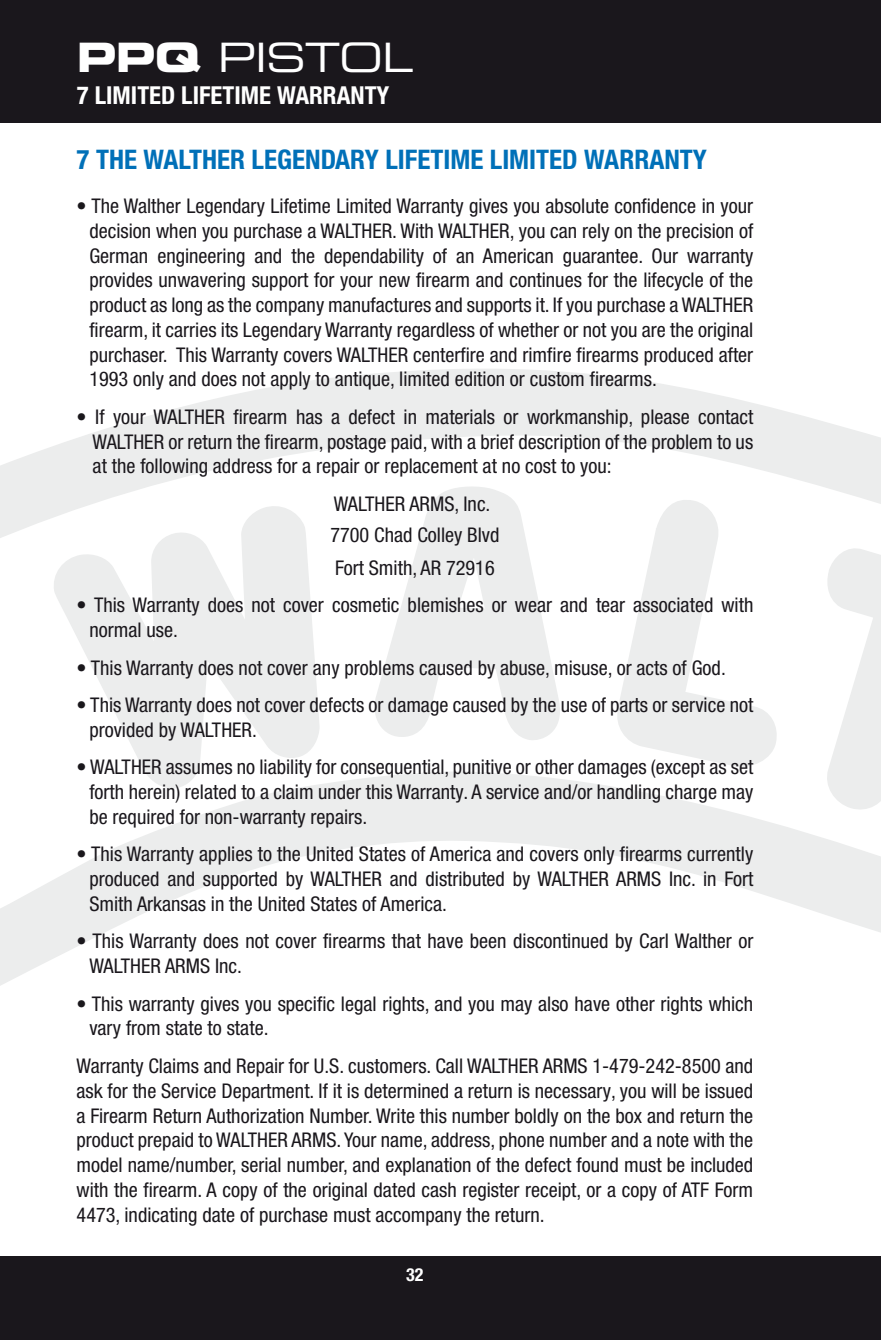
<style>
.page{position:relative;width:881px;height:1340px;background:#fff}
.page>*{position:absolute;margin:0;border:0;box-sizing:border-box;transform-origin:0 0}
.t1{font:40.5px "Eurostile LT Std Ex 2";letter-spacing:-.025em;color:#fff}
.t2{font:700 condensed 27px "Helvetica Neue LT Pro";color:#0070b8}
.t3{font:700 condensed 24.75px "Helvetica Neue LT Pro";color:#fff}
.t4{font:condensed 20.25px/24.8px "Helvetica Neue LT Pro";color:#1a171c;text-align:justify}
.t5{font:700 condensed 18px "Helvetica Neue LT Pro";color:#fff}
.s1{font-family:"Eurostile LT Std Bold Ex 2"}
</style>
<div class="page">
<div style="left:0;top:0;width:880px;height:123px;background:#1a171c"></div>
<div style="left:0;top:1256px;width:880px;height:83px;background:#1a171c"></div>
<svg style="left:0;top:369px;width:880px;height:617px"></svg>
<svg style="left:51px;top:502px;width:268px;height:288px;fill:#eceded"></svg>
<svg style="left:369px;top:485px;width:196px;height:256px;fill:#eceded"></svg>
<svg style="left:614px;top:496px;width:165px;height:273px"></svg>
<svg style="left:822px;top:544px;width:58px;height:269px"></svg>
<h1 class="t1" style="left:77px;top:30px;width:337px"><span class="s1">PPQ</span> PISTOL</h1>
<p class="t3" style="left:77px;top:80px;width:314px">7 LIMITED LIFETIME WARRANTY</p>
<h2 class="t2" style="left:77px;top:143px;width:631px">7 THE WALTHER LEGENDARY LIFETIME LIMITED WARRANTY</h2>
<p class="t4" style="left:89px;top:193px;width:665px;text-indent:-13px">• The Walther Legendary Lifetime Limited Warranty gives you absolute confidence in your decision when you purchase a WALTHER. With WALTHER, you can rely on the precision of German engineering and the dependability of an American guarantee. Our warranty provides unwavering support for your new firearm and continues for the lifecycle of the product as long as the company manufactures and supports it. If you purchase a WALTHER firearm, it carries its Legendary Warranty regardless of whether or not you are the original purchaser. This Warranty covers WALTHER centerfire and rimfire firearms produced after 1993 only and does not apply to antique, limited edition or custom firearms.</p>
<p class="t4" style="left:92px;top:404px;width:662px;text-indent:-16px">• If your WALTHER firearm has a defect in materials or workmanship, please contact WALTHER or return the firearm, postage paid, with a brief description of the problem to us at the following address for a repair or replacement at no cost to you:</p>
<p class="t4" style="left:330px;top:488px;width:170px;line-height:30.8px">WALTHER ARMS, Inc.<br>7700 Chad Colley Blvd</p>
<p class="t4" style="left:335px;top:555px;width:161px">Fort Smith, AR 72916</p>
<p class="t4" style="left:89px;top:592px;width:665px;text-indent:-13px">• This Warranty does not cover cosmetic blemishes or wear and tear associated with normal use.</p>
<p class="t4" style="left:77px;top:655px;width:650px">• This Warranty does not cover any problems caused by abuse, misuse, or acts of God.</p>
<p class="t4" style="left:89px;top:692px;width:665px;text-indent:-13px">• This Warranty does not cover defects or damage caused by the use of parts or service not provided by WALTHER.</p>
<p class="t4" style="left:89px;top:754px;width:665px;text-indent:-13px">• WALTHER assumes no liability for consequential, punitive or other damages (except as set forth herein) related to a claim under this Warranty. A service and/or handling charge may be required for non-warranty repairs.</p>
<p class="t4" style="left:89px;top:841px;width:665px;text-indent:-13px">• This Warranty applies to the United States of America and covers only firearms currently produced and supported by WALTHER and distributed by WALTHER ARMS Inc. in Fort Smith Arkansas in the United States of America.</p>
<p class="t4" style="left:89px;top:928px;width:665px;text-indent:-13px">• This Warranty does not cover firearms that have been discontinued by Carl Walther or<br>WALTHER ARMS Inc.</p>
<p class="t4" style="left:89px;top:991px;width:665px;text-indent:-13px">• This warranty gives you specific legal rights, and you may also have other rights which vary from state to state.</p>
<p class="t4" style="left:77px;top:1053px;width:678px">Warranty Claims and Repair for U.S. customers. Call WALTHER ARMS 1-479-242-8500 and ask for the Service Department. If it is determined a return is necessary, you will be issued a Firearm Return Authorization Number. Write this number boldly on the box and return the product prepaid to WALTHER ARMS. Your name, address, phone number and a note with the model name/number, serial number, and explanation of the defect found must be included with the firearm. A copy of the original dated cash register receipt, or a copy of ATF Form 4473, indicating date of purchase must accompany the return.</p>
<p class="t5" style="left:406px;top:1264px;width:19px">32</p>
</div>
